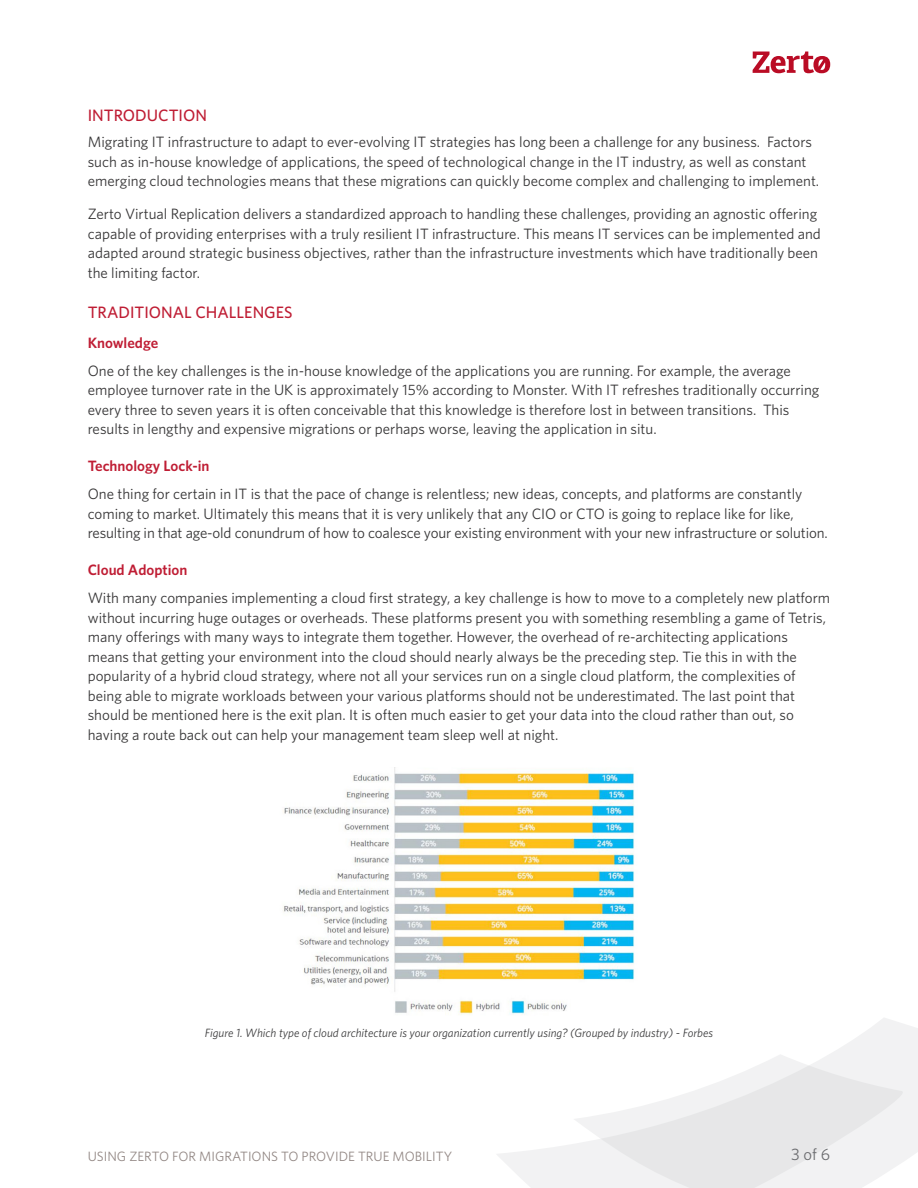
<style>
.page{position:relative;width:918px;height:1188px;background:#fff}
.page>*{position:absolute;margin:0;border:0;box-sizing:border-box;transform-origin:0 0}
._1__H1{font:500 16.5px "Whitney";color:#bf1d34}
.t1{font:16.5px "Whitney";color:#6c6d70}
._4__Body{font:15px/19.5px "Whitney";color:#363536}
._2__H2{font:600 15px "Whitney";color:#bf1d34}
.t2{font:13.5px "Whitney";color:#928784}
._6__Caption{font:italic 12px "Whitney";color:#3e3e3f}
</style>
<div class="page">
<svg style="left:497px;top:1018px;width:421px;height:170px"></svg>
<svg style="left:573px;top:1054px;width:345px;height:134px"></svg>
<svg style="left:753px;top:52px;width:77px;height:21px"></svg>
<img style="left:283px;top:768px;width:352px;height:247px">
<p class="_1__H1" style="left:88px;top:105px;width:121px">INTRODUCTION</p>
<p class="_4__Body" style="left:88px;top:132px;width:733px">Migrating IT infrastructure to adapt to ever-evolving IT strategies has long been a challenge for any business. Factors such as in-house knowledge of applications, the speed of technological change in the IT industry, as well as constant emerging cloud technologies means that these migrations can quickly become complex and challenging to implement.</p>
<p class="_4__Body" style="left:88px;top:204px;width:735px">Zerto Virtual Replication delivers a standardized approach to handling these challenges, providing an agnostic offering capable of providing enterprises with a truly resilient IT infrastructure. This means IT services can be implemented and adapted around strategic business objectives, rather than the infrastructure investments which have traditionally been the limiting factor.</p>
<p class="_1__H1" style="left:88px;top:301px;width:206px">TRADITIONAL CHALLENGES</p>
<p class="_2__H2" style="left:88px;top:333px;width:72px">Knowledge</p>
<p class="_4__Body" style="left:88px;top:361px;width:733px">One of the key challenges is the in-house knowledge of the applications you are running. For example, the average employee turnover rate in the UK is approximately 15% according to Monster. With IT refreshes traditionally occurring every three to seven years it is often conceivable that this knowledge is therefore lost in between transitions. This results in lengthy and expensive migrations or perhaps worse, leaving the application in situ.</p>
<p class="_2__H2" style="left:88px;top:456px;width:123px">Technology Lock-in</p>
<p class="_4__Body" style="left:88px;top:484px;width:742px">One thing for certain in IT is that the pace of change is relentless; new ideas, concepts, and platforms are constantly coming to market. Ultimately this means that it is very unlikely that any CIO or CTO is going to replace like for like, resulting in that age-old conundrum of how to coalesce your existing environment with your new infrastructure or solution.</p>
<p class="_2__H2" style="left:88px;top:560px;width:101px">Cloud Adoption</p>
<p class="_4__Body" style="left:88px;top:588px;width:744px">With many companies implementing a cloud first strategy, a key challenge is how to move to a completely new platform without incurring huge outages or overheads. These platforms present you with something resembling a game of Tetris, many offerings with many ways to integrate them together. However, the overhead of re-architecting applications means that getting your environment into the cloud should nearly always be the preceding step. Tie this in with the popularity of a hybrid cloud strategy, where not all your services run on a single cloud platform, the complexities of being able to migrate workloads between your various platforms should not be underestimated. The last point that should be mentioned here is the exit plan. It is often much easier to get your data into the cloud rather than out, so having a route back out can help your management team sleep well at night.</p>
<p class="_6__Caption" style="left:205px;top:1024px;width:510px">Figure 1. Which type of cloud architecture is your organization currently using? (Grouped by industry) - Forbes</p>
<p class="t2" style="left:88px;top:1147px;width:366px">USING ZERTO FOR MIGRATIONS TO PROVIDE TRUE MOBILITY</p>
<p class="t1" style="left:791px;top:1143px;width:41px">3 of 6</p>
</div>
